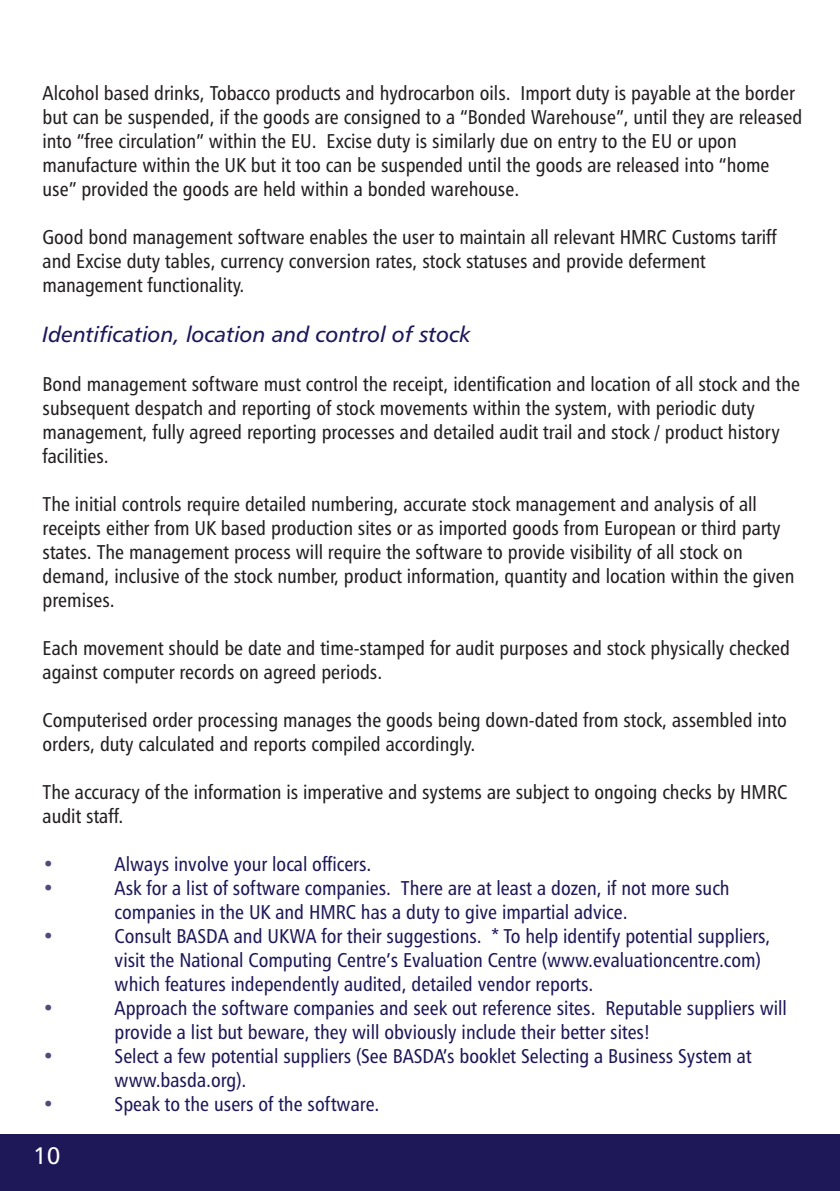
<style>
.page{position:relative;width:840px;height:1191px;background:#fff}
.page>*{position:absolute;margin:0;border:0;box-sizing:border-box;transform-origin:0 0}
.t1{font:24px "Humanist 777 BT Roman B";color:#fff}
.t2{font:22px "Humanist 777 BT Italic B";color:#1e1859}
.t3{font:20px/24px "Humanist 777 BT Roman Condensed B";color:#231f20}
.t4{font:20px/24px "Humanist 777 BT Roman Condensed B";color:#1e1859}
.t5{font:20px "Humanist 777 BT Roman Condensed B";color:#50497a}
</style>
<div class="page">
<div style="left:0;top:1134px;width:839px;height:57px;background:#1e1859"></div>
<p class="t3" style="left:43px;top:83px;width:760px">Alcohol based drinks, Tobacco products and hydrocarbon oils. Import duty is payable at the border but can be suspended, if the goods are consigned to a “Bonded Warehouse”, until they are released into “free circulation” within the EU. Excise duty is similarly due on entry to the EU or upon manufacture within the UK but it too can be suspended until the goods are released into “home use” provided the goods are held within a bonded warehouse.</p>
<p class="t3" style="left:43px;top:227px;width:735px">Good bond management software enables the user to maintain all relevant HMRC Customs tariff and Excise duty tables, currency conversion rates, stock statuses and provide deferment management functionality.</p>
<p class="t2" style="left:43px;top:325px;width:429px">Identification, location and control of stock</p>
<p class="t3" style="left:43px;top:373px;width:758px">Bond management software must control the receipt, identification and location of all stock and the subsequent despatch and reporting of stock movements within the system, with periodic duty management, fully agreed reporting processes and detailed audit trail and stock / product history facilities.</p>
<p class="t3" style="left:43px;top:493px;width:753px">The initial controls require detailed numbering, accurate stock management and analysis of all receipts either from UK based production sites or as imported goods from European or third party states. The management process will require the software to provide visibility of all stock on demand, inclusive of the stock number, product information, quantity and location within the given premises.</p>
<p class="t3" style="left:43px;top:637px;width:748px">Each movement should be date and time-stamped for audit purposes and stock physically checked against computer records on agreed periods.</p>
<p class="t3" style="left:43px;top:709px;width:745px">Computerised order processing manages the goods being down-dated from stock, assembled into orders, duty calculated and reports compiled accordingly.</p>
<p class="t3" style="left:43px;top:781px;width:745px">The accuracy of the information is imperative and systems are subject to ongoing checks by HMRC audit staff.</p>
<p class="t5" style="left:43px;top:855px;width:13px">•</p>
<p class="t4" style="left:115px;top:853px;width:258px">Always involve your local officers.</p>
<p class="t5" style="left:43px;top:879px;width:13px">•</p>
<p class="t4" style="left:115px;top:877px;width:616px">Ask for a list of software companies. There are at least a dozen, if not more such companies in the UK and HMRC has a duty to give impartial advice.</p>
<p class="t5" style="left:43px;top:927px;width:13px">•</p>
<p class="t4" style="left:115px;top:925px;width:657px">Consult BASDA and UKWA for their suggestions. * To help identify potential suppliers, visit the National Computing Centre’s Evaluation Centre (www.evaluationcentre.com) which features independently audited, detailed vendor reports.</p>
<p class="t5" style="left:43px;top:999px;width:13px">•</p>
<p class="t4" style="left:115px;top:997px;width:673px">Approach the software companies and seek out reference sites. Reputable suppliers will provide a list but beware, they will obviously include their better sites!</p>
<p class="t5" style="left:43px;top:1047px;width:13px">•</p>
<p class="t4" style="left:115px;top:1045px;width:638px">Select a few potential suppliers (See BASDA’s booklet Selecting a Business System at www.basda.org).</p>
<p class="t5" style="left:43px;top:1095px;width:13px">•</p>
<p class="t4" style="left:115px;top:1093px;width:266px">Speak to the users of the software.</p>
<p class="t1" style="left:33px;top:1145px;width:29px">10</p>
</div>
